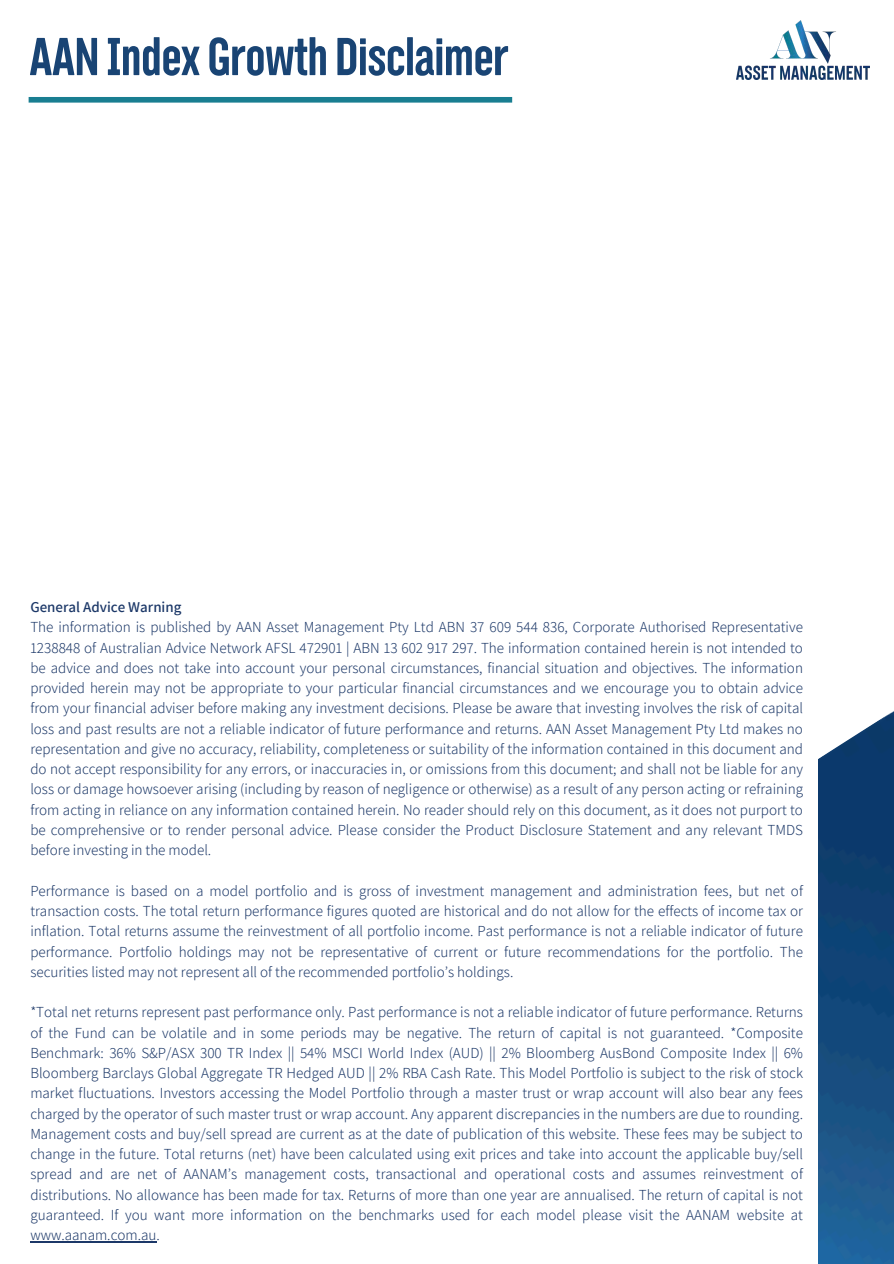
<style>
.page{position:relative;width:894px;height:1264px;background:#fff}
.page>*{position:absolute;margin:0;border:0;box-sizing:border-box;transform-origin:0 0}
.t1{font:700 57.45px "Interborough";letter-spacing:-.015em;color:#194474}
.t2{font:300 15px/20.2px "Assistant";color:#1c3868;text-align:justify}
.t3{font:600 15px "Assistant";color:#1c3868}
</style>
<div class="page">
<img style="left:818px;top:711px;width:75px;height:552px">
<img style="left:736px;top:21px;width:133px;height:58px">
<hr style="left:30px;top:1241px;width:126px;height:1px;background:#1c3868">
<div style="left:29px;top:97px;width:483px;height:6px;background:#197e91"></div>
<p class="t1" style="left:29px;top:33px;width:481px">AAN Index Growth Disclaimer</p>
<h1 class="t3" style="left:30px;top:597px;width:153px">General Advice Warning</h1>
<p class="t2" style="left:30px;top:616px;width:774px">The information is published by AAN Asset Management Pty Ltd ABN 37 609 544 836, Corporate Authorised Representative 1238848 of Australian Advice Network AFSL 472901 | ABN 13 602 917 297. The information contained herein is not intended to be advice and does not take into account your personal circumstances, financial situation and objectives. The information provided herein may not be appropriate to your particular financial circumstances and we encourage you to obtain advice from your financial adviser before making any investment decisions. Please be aware that investing involves the risk of capital loss and past results are not a reliable indicator of future performance and returns. AAN Asset Management Pty Ltd makes no representation and give no accuracy, reliability, completeness or suitability of the information contained in this document and do not accept responsibility for any errors, or inaccuracies in, or omissions from this document; and shall not be liable for any loss or damage howsoever arising (including by reason of negligence or otherwise) as a result of any person acting or refraining from acting in reliance on any information contained herein. No reader should rely on this document, as it does not purport to be comprehensive or to render personal advice. Please consider the Product Disclosure Statement and any relevant TMDS before investing in the model.</p>
<p class="t2" style="left:30px;top:880px;width:774px">Performance is based on a model portfolio and is gross of investment management and administration fees, but net of transaction costs. The total return performance figures quoted are historical and do not allow for the effects of income tax or inflation. Total returns assume the reinvestment of all portfolio income. Past performance is not a reliable indicator of future performance. Portfolio holdings may not be representative of current or future recommendations for the portfolio. The securities listed may not represent all of the recommended portfolio’s holdings.</p>
<p class="t2" style="left:30px;top:1001px;width:774px">*Total net returns represent past performance only. Past performance is not a reliable indicator of future performance. Returns of the Fund can be volatile and in some periods may be negative. The return of capital is not guaranteed. *Composite Benchmark: 36% S&amp;P/ASX 300 TR Index || 54% MSCI World Index (AUD) || 2% Bloomberg AusBond Composite Index || 6% Bloomberg Barclays Global Aggregate TR Hedged AUD || 2% RBA Cash Rate. This Model Portfolio is subject to the risk of stock market fluctuations. Investors accessing the Model Portfolio through a master trust or wrap account will also bear any fees charged by the operator of such master trust or wrap account. Any apparent discrepancies in the numbers are due to rounding.<br>Management costs and buy/sell spread are current as at the date of publication of this website. These fees may be subject to change in the future. Total returns (net) have been calculated using exit prices and take into account the applicable buy/sell spread and are net of AANAM’s management costs, transactional and operational costs and assumes reinvestment of distributions. No allowance has been made for tax. Returns of more than one year are annualised. The return of capital is not guaranteed. If you want more information on the benchmarks used for each model please visit the AANAM website at www.aanam.com.au.</p>
</div>
